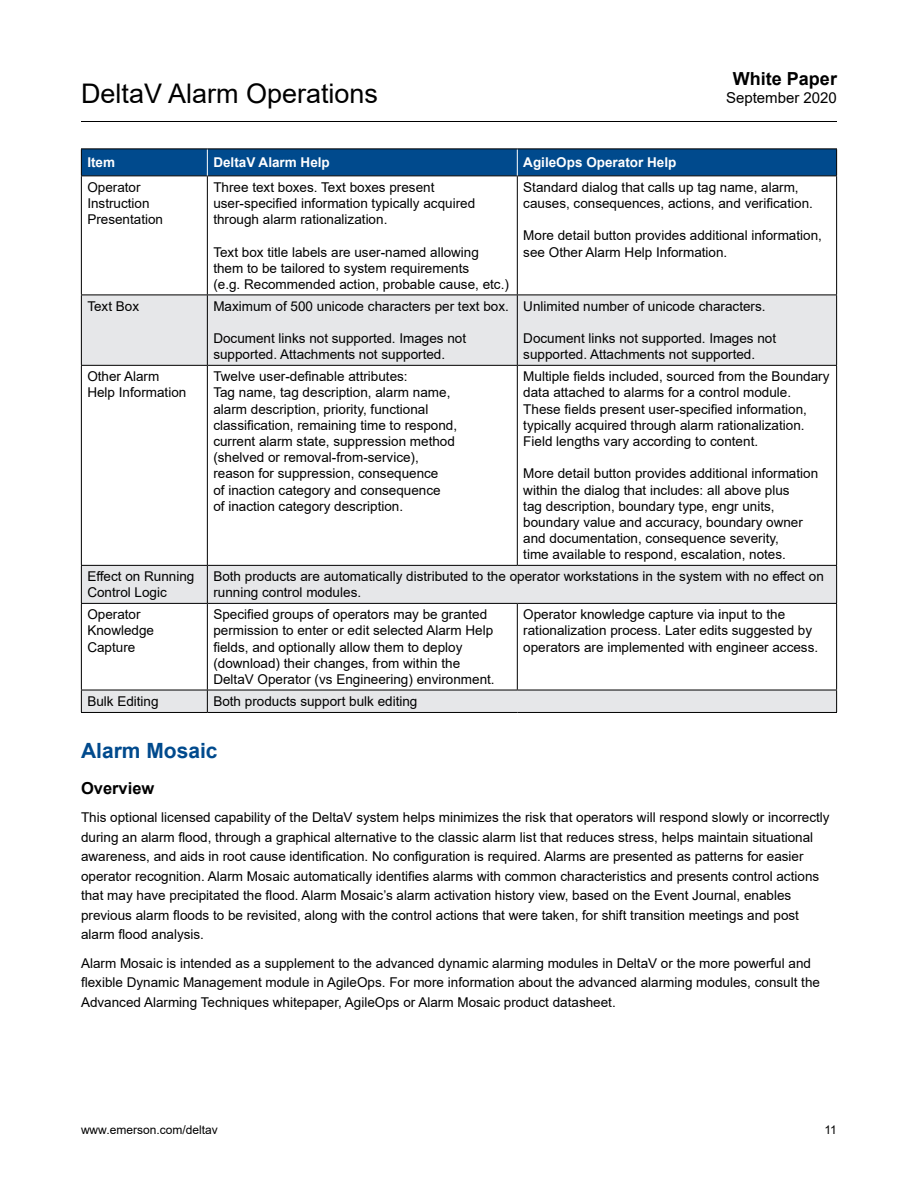
<style>
.page{position:relative;width:918px;height:1188px;background:#fff}
.page>*{position:absolute;margin:0;border:0;box-sizing:border-box;transform-origin:0 0}
.t1{font:27px "Arial";color:#000}
.Subhead_1{font:700 21px "Arial";color:#004a8d}
.t2{font:700 18px "Arial";color:#000}
.Body_Text{font:700 16.5px "Arial";color:#000}
.t3{font:15px "Arial";color:#000}
.Table_Text{font:13.5px/16.2px "Arial";color:#000}
.Body_Text-2{font:13.5px/19.5px "Arial";color:#000}
.Table_Header_White{font:700 13.5px "Arial";color:#fff}
.t4{font:12px "Arial";color:#000}
</style>
<div class="page">
<hr style="left:81px;top:121px;width:756px;height:1px;background:#000">
<svg style="left:82px;top:296px;width:754px;height:416px"></svg>
<hr style="left:81px;top:176px;width:126px;height:1px;background:#000">
<hr style="left:81px;top:176px;width:1px;height:119px;background:#000">
<hr style="left:207px;top:176px;width:310px;height:1px;background:#000">
<hr style="left:207px;top:176px;width:1px;height:119px;background:#000">
<hr style="left:517px;top:176px;width:320px;height:1px;background:#000">
<hr style="left:517px;top:176px;width:1px;height:119px;background:#000">
<hr style="left:836px;top:176px;width:1px;height:119px;background:#000">
<hr style="left:81px;top:366px;width:1px;height:199px;background:#000">
<hr style="left:207px;top:366px;width:1px;height:199px;background:#000">
<hr style="left:517px;top:366px;width:1px;height:199px;background:#000">
<hr style="left:836px;top:366px;width:1px;height:199px;background:#000">
<hr style="left:81px;top:604px;width:1px;height:86px;background:#000">
<hr style="left:207px;top:604px;width:1px;height:86px;background:#000">
<hr style="left:517px;top:604px;width:1px;height:86px;background:#000">
<hr style="left:836px;top:604px;width:1px;height:86px;background:#000">
<svg style="left:81px;top:149px;width:756px;height:27px;background:#014887"></svg>
<hr style="left:81px;top:148px;width:126px;height:1px;background:#000">
<hr style="left:207px;top:148px;width:310px;height:1px;background:#000">
<hr style="left:517px;top:148px;width:320px;height:1px;background:#000">
<hr style="left:81px;top:295px;width:1px;height:70px;background:#000">
<hr style="left:81px;top:295px;width:126px;height:1px;background:#000">
<hr style="left:207px;top:295px;width:310px;height:1px;background:#000">
<hr style="left:517px;top:295px;width:320px;height:1px;background:#000">
<hr style="left:207px;top:295px;width:1px;height:70px;background:#000">
<hr style="left:517px;top:295px;width:1px;height:70px;background:#000">
<hr style="left:836px;top:295px;width:1px;height:70px;background:#000">
<hr style="left:81px;top:365px;width:126px;height:1px;background:#000">
<hr style="left:207px;top:365px;width:310px;height:1px;background:#000">
<hr style="left:517px;top:365px;width:320px;height:1px;background:#000">
<hr style="left:81px;top:566px;width:1px;height:37px;background:#000">
<hr style="left:81px;top:565px;width:126px;height:1px;background:#000">
<hr style="left:207px;top:565px;width:310px;height:1px;background:#000">
<hr style="left:517px;top:565px;width:320px;height:1px;background:#000">
<hr style="left:207px;top:566px;width:1px;height:37px;background:#000">
<hr style="left:836px;top:566px;width:1px;height:37px;background:#000">
<hr style="left:81px;top:603px;width:126px;height:1px;background:#000">
<hr style="left:207px;top:603px;width:310px;height:1px;background:#000">
<hr style="left:517px;top:603px;width:320px;height:1px;background:#000">
<svg style="left:81px;top:691px;width:1px;height:21px"></svg>
<hr style="left:81px;top:690px;width:126px;height:1px;background:#000">
<hr style="left:207px;top:690px;width:310px;height:1px;background:#000">
<hr style="left:517px;top:690px;width:320px;height:1px;background:#000">
<svg style="left:207px;top:690px;width:1px;height:22px"></svg>
<svg style="left:836px;top:690px;width:1px;height:22px"></svg>
<hr style="left:81px;top:712px;width:126px;height:1px;background:#000">
<hr style="left:207px;top:712px;width:310px;height:1px;background:#000">
<hr style="left:517px;top:712px;width:320px;height:1px;background:#000">
<h3 class="t2" style="left:733px;top:66px;width:106px">White Paper</h3>
<h1 class="t1" style="left:81px;top:75px;width:299px">DeltaV Alarm Operations</h1>
<p class="t3" style="left:726px;top:88px;width:112px">September 2020</p>
<p class="Table_Header_White" style="left:87px;top:153px;width:29px">Item</p>
<p class="Table_Header_White" style="left:213px;top:153px;width:118px">DeltaV Alarm Help</p>
<p class="Table_Header_White" style="left:523px;top:153px;width:155px">AgileOps Operator Help</p>
<p class="Table_Text" style="left:87px;top:179px;width:77px">Operator<br>Instruction<br>Presentation</p>
<p class="Table_Text" style="left:213px;top:179px;width:263px">Three text boxes. Text boxes present user-specified information typically acquired through alarm rationalization.</p>
<p class="Table_Text" style="left:213px;top:244px;width:297px">Text box title labels are user-named allowing them to be tailored to system requirements<br>(e.g. Recommended action, probable cause, etc.)</p>
<p class="Table_Text" style="left:523px;top:179px;width:291px">Standard dialog that calls up tag name, alarm, causes, consequences, actions, and verification.</p>
<p class="Table_Text" style="left:523px;top:227px;width:300px">More detail button provides additional information, see Other Alarm Help Information.</p>
<p class="Table_Text" style="left:87px;top:298px;width:53px">Text Box</p>
<p class="Table_Text" style="left:213px;top:298px;width:297px">Maximum of 500 unicode characters per text box.</p>
<p class="Table_Text" style="left:213px;top:330px;width:254px">Document links not supported. Images not supported. Attachments not supported.</p>
<p class="Table_Text" style="left:87px;top:368px;width:101px">Other Alarm<br>Help Information</p>
<p class="Table_Text" style="left:213px;top:368px;width:196px">Twelve user-definable attributes:</p>
<p class="Table_Text" style="left:213px;top:384px;width:245px">Tag name, tag description, alarm name, alarm description, priority, functional classification, remaining time to respond, current alarm state, suppression method (shelved or removal-from-service), reason for suppression, consequence<br>of inaction category and consequence<br>of inaction category description.</p>
<p class="Table_Text" style="left:523px;top:298px;width:244px">Unlimited number of unicode characters.</p>
<p class="Table_Text" style="left:523px;top:330px;width:254px">Document links not supported. Images not supported. Attachments not supported.</p>
<p class="Table_Text" style="left:523px;top:368px;width:308px">Multiple fields included, sourced from the Boundary data attached to alarms for a control module.<br>These fields present user-specified information, typically acquired through alarm rationalization.<br>Field lengths vary according to content.</p>
<p class="Table_Text" style="left:523px;top:465px;width:296px">More detail button provides additional information within the dialog that includes: all above plus<br>tag description, boundary type, engr units, boundary value and accuracy, boundary owner and documentation, consequence severity,<br>time available to respond, escalation, notes.</p>
<p class="Table_Text" style="left:87px;top:568px;width:109px">Effect on Running<br>Control Logic</p>
<p class="Table_Text" style="left:213px;top:568px;width:612px">Both products are automatically distributed to the operator workstations in the system with no effect on running control modules.</p>
<p class="Table_Text" style="left:87px;top:606px;width:68px">Operator<br>Knowledge<br>Capture</p>
<p class="Table_Text" style="left:213px;top:606px;width:283px">Specified groups of operators may be granted permission to enter or edit selected Alarm Help fields, and optionally allow them to deploy (download) their changes, from within the DeltaV Operator (vs Engineering) environment.</p>
<p class="Table_Text" style="left:523px;top:606px;width:296px">Operator knowledge capture via input to the rationalization process. Later edits suggested by operators are implemented with engineer access.</p>
<p class="Table_Text" style="left:87px;top:693px;width:73px">Bulk Editing</p>
<p class="Table_Text" style="left:213px;top:693px;width:206px">Both products support bulk editing</p>
<p class="Subhead_1" style="left:81px;top:736px;width:138px">Alarm Mosaic</p>
<p class="Body_Text" style="left:81px;top:776px;width:75px">Overview</p>
<p class="Body_Text-2" style="left:81px;top:808px;width:750px">This optional licensed capability of the DeltaV system helps minimizes the risk that operators will respond slowly or incorrectly during an alarm flood, through a graphical alternative to the classic alarm list that reduces stress, helps maintain situational awareness, and aids in root cause identification. No configuration is required. Alarms are presented as patterns for easier operator recognition. Alarm Mosaic automatically identifies alarms with common characteristics and presents control actions that may have precipitated the flood. Alarm Mosaic’s alarm activation history view, based on the Event Journal, enables previous alarm floods to be revisited, along with the control actions that were taken, for shift transition meetings and post alarm flood analysis.</p>
<p class="Body_Text-2" style="left:81px;top:953px;width:741px">Alarm Mosaic is intended as a supplement to the advanced dynamic alarming modules in DeltaV or the more powerful and flexible Dynamic Management module in AgileOps. For more information about the advanced alarming modules, consult the<br>Advanced Alarming Techniques whitepaper, AgileOps or Alarm Mosaic product datasheet.</p>
<p class="t4" style="left:81px;top:1122px;width:138px">www.emerson.com/deltav</p>
<p class="t4" style="left:825px;top:1122px;width:14px">11</p>
</div>
